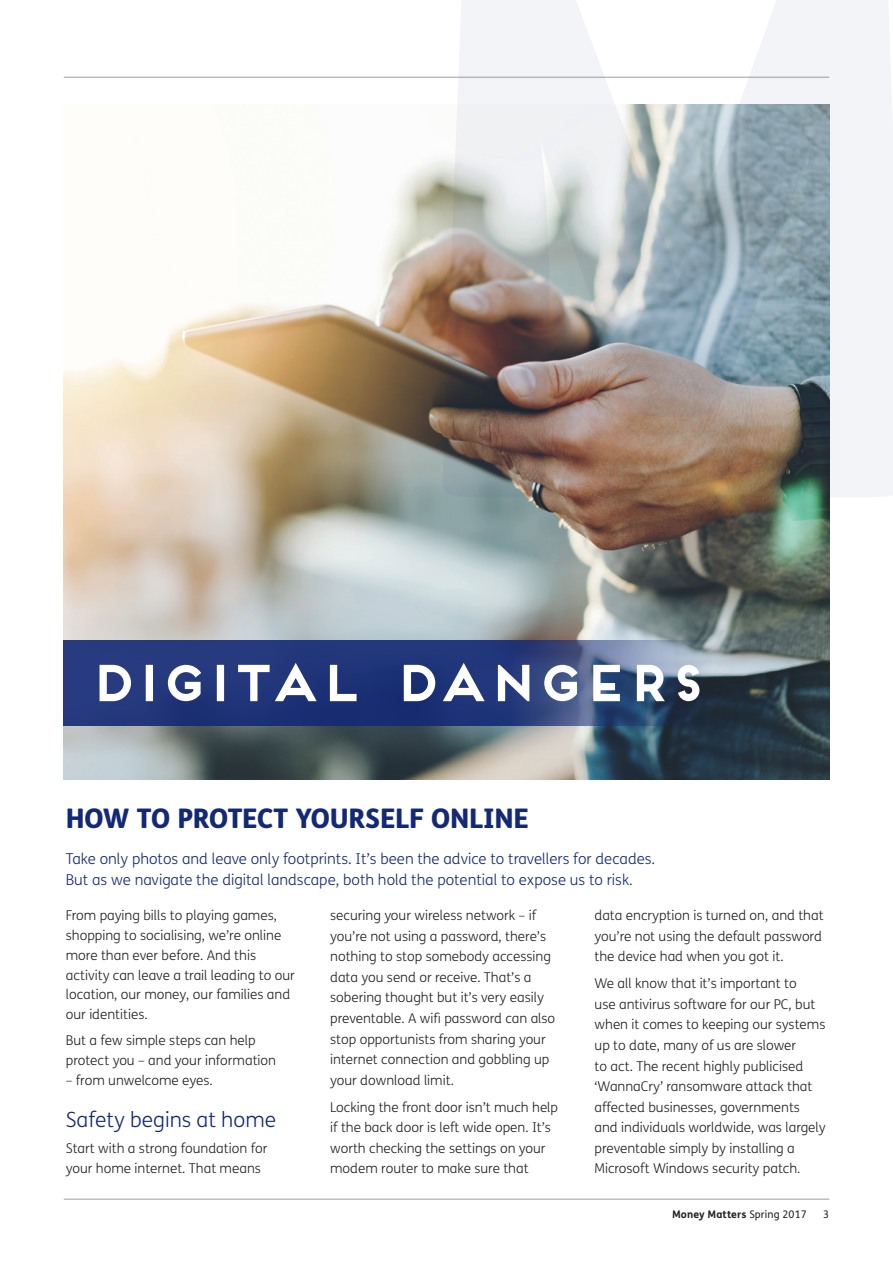
<style>
.page{position:relative;width:893px;height:1263px;background:#fff}
.page>*{position:absolute;margin:0;border:0;box-sizing:border-box;transform-origin:0 0}
.t1{font:800 27px "FS Me";letter-spacing:-.015em;color:#142975}
.t2{font:300 21px "FS Me";color:#142975}
.t3{font:300 15px/21px "FS Me";color:#142975}
.t4{font:300 13.5px/20.5px "FS Me";color:#231f20}
.t5{font:700 10.5px "FS Me";letter-spacing:.01em;color:#231f20}
.t6{font:10.5px "FS Me";color:#231f20}
.s1{font-weight:400}
</style>
<div class="page">
<hr style="left:64px;top:1198px;width:765px;height:2px;background:#bcbdc0">
<hr style="left:64px;top:77px;width:765px;height:1px;background:#bcbdc0">
<img style="left:64px;top:159px;width:765px;height:621px">
<svg style="left:64px;top:640px;width:765px;height:86px;background:#344775"></svg>
<svg style="left:100px;top:663px;width:599px;height:38px"></svg>
<svg style="left:442px;top:0;width:451px;height:498px"></svg>
<h1 class="t1" style="left:66px;top:797px;width:465px">HOW TO PROTECT YOURSELF ONLINE</h1>
<p class="t3" style="left:66px;top:848px;width:591px">Take only photos and leave only footprints. It’s been the advice to travellers for decades.<br>But as we navigate the digital landscape, both hold the potential to expose us to risk.</p>
<p class="t4" style="left:66px;top:905px;width:230px;line-height:19.8px">From paying bills to playing games, shopping to socialising, we’re online more than ever before. And this activity can leave a trail leading to our location, our money, our families and our identities.</p>
<p class="t4" style="left:66px;top:1030px;width:212px;line-height:19.8px">But a few simple steps can help protect you – and your information</p>
<p class="t4" style="left:66px;top:1069px;width:148px">– from unwelcome eyes.</p>
<h2 class="t2" style="left:66px;top:1105px;width:212px">Safety begins at home</h2>
<p class="t4" style="left:66px;top:1138px;width:203px;line-height:19.8px">Start with a strong foundation for your home internet. That means</p>
<p class="t4" style="left:330px;top:905px;width:227px">securing your wireless network – if you’re not using a password, there’s nothing to stop somebody accessing data you send or receive. That’s a sobering thought but it’s very easily preventable. A wifi password can also stop opportunists from sharing your internet connection and gobbling up your download limit.</p>
<p class="t4" style="left:330px;top:1096px;width:229px">Locking the front door isn’t much help if the back door is left wide open. It’s worth checking the settings on your modem router to make sure that</p>
<p class="t4" style="left:594px;top:905px;width:231px">data encryption is turned on, and that you’re not using the default password the device had when you got it.</p>
<p class="t4" style="left:594px;top:973px;width:233px">We all know that it’s important to<br>use antivirus software for our PC, but when it comes to keeping our systems up to date, many of us are slower<br>to act. The recent highly publicised ‘WannaCry’ ransomware attack that affected businesses, governments and individuals worldwide, was largely preventable simply by installing a Microsoft Windows security patch.</p>
<p class="t5" style="left:672px;top:1206px;width:136px">Money Matters <span class="s1">Spring 2017</span></p>
<p class="t6" style="left:823px;top:1207px;width:7px">3</p>
</div>
